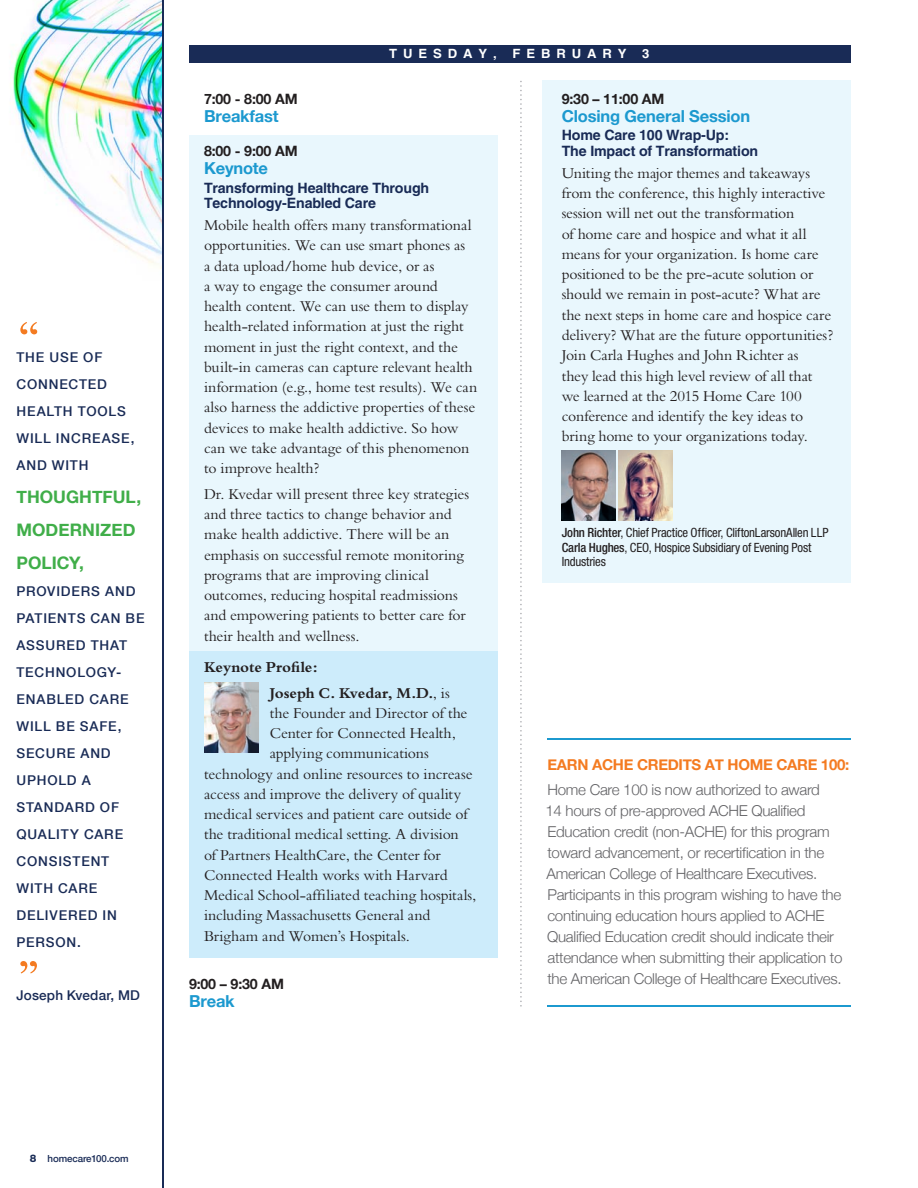
<style>
.page{position:relative;width:918px;height:1188px;background:#fff}
.page>*{position:absolute;margin:0;border:0;box-sizing:border-box;transform-origin:0 0}
.t1{font:54px "M Bembo";color:#f47b21;scale:1.05 1}
.t2{font:700 17.25px/33px "Helvetica Neue";color:#40ae49}
.t3{font:700 16.5px "Helvetica Neue";letter-spacing:-.01em;color:#1c99cf}
.t4{font:15.75px/20.2px "M Bembo";letter-spacing:-.01em;color:#231f20}
.t5{font:700 15.75px/25.7px "M Bembo";letter-spacing:-.005em;color:#231f20}
.t6{font:300 15px/21px "Helvetica Neue";letter-spacing:-.02em;color:#636366}
.t7{font:700 15px "Helvetica Neue";letter-spacing:-.02em;color:#f47b21}
.t8{font:700 14.25px/15.8px "Helvetica";letter-spacing:-.01em;color:#192b56}
.t9{font:700 14.25px "Helvetica Neue";letter-spacing:-.01em;color:#231f20}
.t10{font:500 13.5px/27px "Helvetica Neue";letter-spacing:.06em;color:#192b56}
.t11{font:500 13.5px "Helvetica Neue";letter-spacing:.015em;color:#192b56}
.t12{font:condensed 12.75px/14.2px "Helvetica Neue";letter-spacing:-.015em;color:#231f20}
.t13{font:700 12.75px "Helvetica";letter-spacing:.45em;color:#fff}
.t14{font:500 9.75px "Helvetica Neue";letter-spacing:-.01em;color:#192b56}
.s1{font-weight:400}
.s2{font-weight:500}
.s3{font-weight:800;font-size:10.5px}
</style>
<div class="page">
<div style="left:189px;top:135px;width:308px;height:823px;background:#e9f7fd"></div>
<div style="left:189px;top:651px;width:308px;height:307px;background:#cdecfb"></div>
<img style="left:11px;top:0;width:151px;height:269px">
<hr style="left:162px;top:0;width:2px;height:1188px;background:#192b56">
<div style="left:542px;top:81px;width:308px;height:502px;background:#e9f7fd"></div>
<div style="left:189px;top:45px;width:661px;height:18px;background:#192b56"></div>
<svg style="left:520px;top:81px;width:2px;height:926px"></svg>
<img style="left:562px;top:450px;width:54px;height:70px">
<img style="left:618px;top:450px;width:54px;height:70px">
<img style="left:205px;top:683px;width:54px;height:70px">
<hr style="left:547px;top:738px;width:303px;height:1px;background:#1c99cf">
<hr style="left:547px;top:1005px;width:303px;height:2px;background:#1c99cf">
<h1 class="t1" style="left:16px;top:311px;width:25px">‘‘</h1>
<p class="t10" style="left:16px;top:344px;width:120px">THE USE OF<br>CONNECTED<br>HEALTH TOOLS<br>WILL INCREASE,<br>AND WITH</p>
<p class="t2" style="left:16px;top:480px;width:126px">THOUGHTFUL,<br>MODERNIZED<br>POLICY,</p>
<p class="t10" style="left:17px;top:578px;width:130px">PROVIDERS AND<br>PATIENTS CAN BE<br>ASSURED THAT<br>TECHNOLOGY-<br>ENABLED CARE<br>WILL BE SAFE,<br>SECURE AND<br>UPHOLD A<br>STANDARD OF<br>QUALITY CARE<br>CONSISTENT<br>WITH CARE<br>DELIVERED IN<br>PERSON.</p>
<h1 class="t1" style="left:16px;top:951px;width:25px">’’</h1>
<p class="t11" style="left:16px;top:987px;width:125px">Joseph Kvedar, MD</p>
<p class="t13" style="left:389px;top:46px;width:262px">TUESDAY, FEBRUARY 3</p>
<p class="t9" style="left:204px;top:90px;width:95px">7:00 - 8:00 AM</p>
<p class="t3" style="left:204px;top:106px;width:76px">Breakfast</p>
<p class="t9" style="left:204px;top:142px;width:95px">8:00 - 9:00 AM</p>
<p class="t3" style="left:204px;top:158px;width:66px">Keynote</p>
<p class="t8" style="left:204px;top:179px;width:227px">Transforming Healthcare Through<br>Technology-Enabled Care</p>
<p class="t4" style="left:204px;top:215px;width:275px">Mobile health offers many transformational opportunities. We can use smart phones as<br>a data upload/home hub device, or as<br>a way to engage the consumer around health content. We can use them to display health-related information at just the right moment in just the right context, and the built-in cameras can capture relevant health information (e.g., home test results). We can also harness the addictive properties of these devices to make health addictive. So how can we take advantage of this phenomenon to improve health?</p>
<p class="t4" style="left:204px;top:484px;width:267px">Dr. Kvedar will present three key strategies and three tactics to change behavior and make health addictive. There will be an emphasis on successful remote monitoring programs that are improving clinical outcomes, reducing hospital readmissions and empowering patients to better care for their health and wellness.</p>
<p class="t5" style="left:270px;top:654px;width:182px;text-indent:-66px">Keynote Profile:<br>Joseph C. Kvedar, M.D.<span class="s1">, is</span></p>
<p class="t4" style="left:270px;top:703px;width:199px">the Founder and Director of the</p>
<p class="t4" style="left:270px;top:723px;width:188px">Center for Connected Health,</p>
<p class="t4" style="left:270px;top:743px;width:161px">applying communications</p>
<p class="t4" style="left:204px;top:764px;width:270px">technology and online resources to increase</p>
<p class="t4" style="left:204px;top:784px;width:259px">access and improve the delivery of quality</p>
<p class="t4" style="left:204px;top:804px;width:265px">medical services and patient care outside of</p>
<p class="t4" style="left:204px;top:824px;width:256px">the traditional medical setting. A division</p>
<p class="t4" style="left:204px;top:845px;width:238px">of Partners HealthCare, the Center for</p>
<p class="t4" style="left:204px;top:865px;width:245px">Connected Health works with Harvard</p>
<p class="t4" style="left:204px;top:885px;width:274px">Medical School-affiliated teaching hospitals,</p>
<p class="t4" style="left:204px;top:905px;width:228px">including Massachusetts General and</p>
<p class="t4" style="left:204px;top:926px;width:207px">Brigham and Women’s Hospitals.</p>
<p class="t9" style="left:189px;top:975px;width:96px">9:00 – 9:30 AM</p>
<p class="t3" style="left:189px;top:991px;width:47px">Break</p>
<p class="t9" style="left:562px;top:90px;width:104px">9:30 – 11:00 AM</p>
<p class="t3" style="left:562px;top:106px;width:190px">Closing General Session</p>
<p class="t8" style="left:562px;top:127px;width:198px">Home Care 100 Wrap-Up:<br>The Impact of Transformation</p>
<p class="t4" style="left:562px;top:163px;width:273px">Uniting the major themes and takeaways from the conference, this highly interactive session will net out the transformation<br>of home care and hospice and what it all means for your organization. Is home care positioned to be the pre-acute solution or should we remain in post-acute? What are the next steps in home care and hospice care delivery? What are the future opportunities?<br>Join Carla Hughes and John Richter as<br>they lead this high level review of all that we learned at the 2015 Home Care 100 conference and identify the key ideas to bring home to your organizations today.</p>
<p class="t12" style="left:562px;top:526px;width:268px"><span class="s2">John Richter</span>, Chief Practice Officer, CliftonLarsonAllen LLP<br><span class="s2">Carla Hughes</span>, CEO, Hospice Subsidiary of Evening Post<br>Industries</p>
<p class="t7" style="left:548px;top:755px;width:303px">EARN ACHE CREDITS AT HOME CARE 100:</p>
<p class="t6" style="left:545px;top:779px;width:299px">Home Care 100 is now authorized to award<br>14 hours of pre-approved ACHE Qualified Education credit (non-ACHE) for this program toward advancement, or recertification in the American College of Healthcare Executives.<br>Participants in this program wishing to have the continuing education hours applied to ACHE Qualified Education credit should indicate their attendance when submitting their application to the American College of Healthcare Executives.</p>
<p class="t14" style="left:30px;top:1152px;width:100px"><span class="s3">8</span> homecare100.com</p>
</div>
